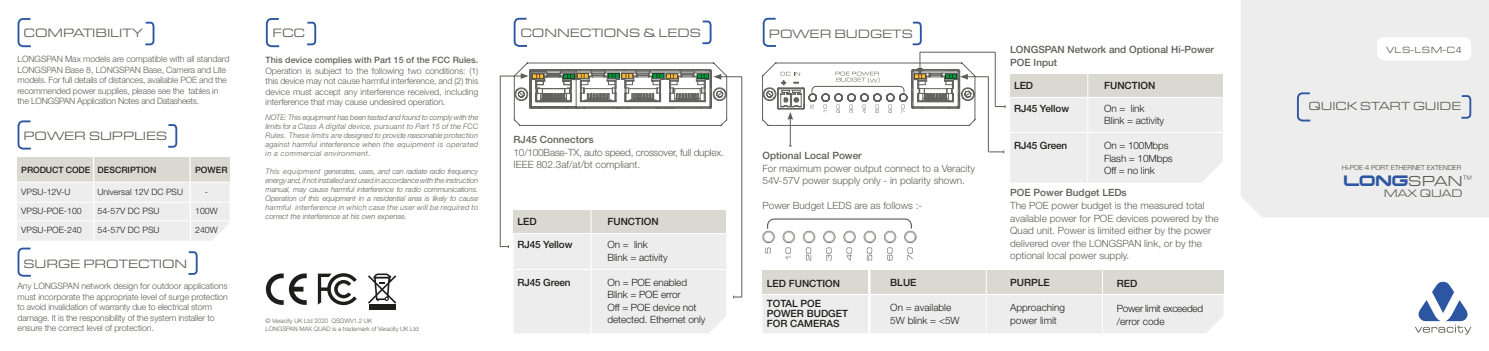
<style>
.page{position:relative;width:1489px;height:351px;background:#fff}
.page>*{position:absolute;margin:0;border:0;box-sizing:border-box;transform-origin:0 0}
.t1{font:13.75px "Camp Opti Caps";color:#2c55a2}
.t2{font:12.5px "Eurostile Ext";letter-spacing:-.01em;color:#5d5f56}
.t3{font:12.25px "Eurostile Ext";letter-spacing:-.01em;color:#5d5f56}
.t4{font:11.25px "Eurostile Ext";color:#5d5f56}
.t5{font:300 10px/12.5px "Helvetica Neue LT Std";color:#5d5f56}
.t6{font:300 10px/12.5px "Helvetica Neue LT Std";letter-spacing:-.01em;color:#1d1d1b}
.t7{font:500 10px "Helvetica Neue LT Std";color:#1d1d1b}
.t8{font:500 10px/12.5px "Helvetica Neue LT Std";color:#5d5f56}
.t9{font:300 10px/12.5px "Helvetica Neue LT Std";letter-spacing:-.02em;color:#5d5f56}
.t10{font:300 10px/12.5px "Helvetica Neue LT Std";letter-spacing:-.03em;color:#1d1d1b}
.t11{font:9.38px "Eurostile Ext";letter-spacing:.06em;color:#5d5f56}
.t12{font:300 8.75px/10.5px "Helvetica Neue LT Std";letter-spacing:-.02em;color:#5d5f56}
.t13{font:300 8.75px "Helvetica Neue LT Std";color:#1d1d1b}
.t14{font:500 8.75px "Helvetica Neue LT Std";letter-spacing:.01em;color:#5d5f56}
.t15{font:500 8.75px "Helvetica Neue LT Std";color:#1d1d1b}
.t16{font:italic 300 7.5px "Helvetica Neue LT Std";letter-spacing:-.01em;color:#5d5f56}
.t17{font:italic 300 7.5px "Helvetica Neue LT Std";letter-spacing:.02em;color:#5d5f56}
.t18{font:italic 300 7.5px "Helvetica Neue LT Std";letter-spacing:.03em;color:#5d5f56}
.t19{font:italic 300 7.5px "Helvetica Neue LT Std";letter-spacing:.04em;color:#5d5f56}
.t20{font:7.5px "Eurostile";letter-spacing:-.005em;color:#5d5f56}
.t21{font:italic 300 7.5px "Helvetica Neue LT Std";letter-spacing:.05em;color:#5d5f56}
.t22{font:300 6.25px "Helvetica Neue LT Std";letter-spacing:-.01em;color:#5d5f56}
.s1{font-family:"Eurostile"}
.s2{font-family:"Eurostile Ext";font-size:15px;color:#5d5f56}
</style>
<div class="page">
<div style="left:513px;top:210px;width:213px;height:24px;background:#dad9d1"></div>
<div style="left:762px;top:270px;width:461px;height:24px;background:#dad9d1"></div>
<div style="left:1241px;top:0;width:247px;height:217px;background:#ededed"></div>
<svg style="left:1462px;top:175px;width:8px;height:5px"></svg>
<div style="left:1376px;top:37px;width:94px;height:23px;background:#fff;border-radius:7px"></div>
<svg style="left:1415px;top:282px;width:55px;height:52px"></svg>
<svg style="left:1459px;top:94px;width:12px;height:26px"></svg>
<svg style="left:1295px;top:91px;width:16px;height:31px"></svg>
<div style="left:514px;top:234px;width:212px;height:99px;background:#ededed"></div>
<hr style="left:590px;top:210px;width:1px;height:127px;background:#fff">
<hr style="left:513px;top:233px;width:213px;height:1px;background:#fff">
<hr style="left:513px;top:269px;width:214px;height:1px;background:#fff">
<svg style="left:702px;top:20px;width:10px;height:25px"></svg>
<svg style="left:513px;top:17px;width:14px;height:30px"></svg>
<div style="left:763px;top:295px;width:460px;height:38px;background:#ededed"></div>
<hr style="left:868px;top:267px;width:2px;height:70px;background:#fff">
<svg style="left:266px;top:273px;width:41px;height:32px"></svg>
<svg style="left:318px;top:273px;width:39px;height:32px"></svg>
<hr style="left:1101px;top:270px;width:1px;height:67px;background:#fff">
<hr style="left:985px;top:269px;width:1px;height:66px;background:#fff">
<svg style="left:368px;top:273px;width:28px;height:30px"></svg>
<div style="left:369px;top:304px;width:26px;height:5px;background:#1d1d1b"></div>
<svg style="left:307px;top:21px;width:10px;height:25px"></svg>
<svg style="left:265px;top:18px;width:15px;height:30px"></svg>
<svg style="left:762px;top:218px;width:154px;height:43px"></svg>
<svg style="left:145px;top:21px;width:10px;height:25px"></svg>
<svg style="left:17px;top:18px;width:14px;height:30px"></svg>
<svg style="left:17px;top:120px;width:213px;height:157px"></svg>
<hr style="left:500px;top:76px;width:1px;height:170px;background:#5d5f56">
<svg style="left:500px;top:245px;width:9px;height:3px"></svg>
<svg style="left:500px;top:63px;width:241px;height:63px"></svg>
<hr style="left:741px;top:77px;width:1px;height:220px;background:#5d5f56">
<svg style="left:733px;top:295px;width:9px;height:3px"></svg>
<svg style="left:762px;top:17px;width:460px;height:165px"></svg>
<hr style="left:994px;top:52px;width:1px;height:55px;background:#5d5f56">
<p class="t2" style="left:24px;top:26px;width:121px">COMPATIBILITY</p>
<p class="t12" style="left:18px;top:54px;width:213px">LONGSPAN Max models are compatible with all standard LONGSPAN Base 8, LONGSPAN Base, Camera and Lite models. For full details of distances, available POE and the recommended power supplies, please see the tables in the LONGSPAN Application Notes and Datasheets.</p>
<p class="t2" style="left:24px;top:129px;width:145px">POWER SUPPLIES</p>
<p class="t15" style="left:21px;top:165px;width:137px">PRODUCT CODE DESCRIPTION</p>
<p class="t15" style="left:195px;top:165px;width:34px">POWER</p>
<p class="t13" style="left:21px;top:187px;width:51px">VPSU-12V-U</p>
<p class="t13" style="left:98px;top:187px;width:87px">Universal 12V DC PSU</p>
<p class="t13" style="left:205px;top:187px;width:5px">-</p>
<p class="t13" style="left:21px;top:206px;width:62px">VPSU-POE-100</p>
<p class="t13" style="left:98px;top:206px;width:63px">54-57V DC PSU</p>
<p class="t13" style="left:195px;top:206px;width:24px">100W</p>
<p class="t13" style="left:21px;top:224px;width:62px">VPSU-POE-240</p>
<p class="t13" style="left:98px;top:224px;width:63px">54-57V DC PSU</p>
<p class="t13" style="left:195px;top:224px;width:24px">240W</p>
<p class="t2" style="left:24px;top:257px;width:165px">SURGE PROTECTION</p>
<p class="t12" style="left:18px;top:280px;width:212px">Any LONGSPAN network design for outdoor applications must incorporate the appropriate level of surge protection to avoid invalidation of warranty due to electrical storm damage. It is the responsibility of the system installer to ensure the correct level of protection.</p>
<p class="t2" style="left:272px;top:26px;width:34px">FCC</p>
<p class="t14" style="left:265px;top:55px;width:214px">This device complies with Part 15 of the FCC Rules.</p>
<p class="t12" style="left:265px;top:65px;width:214px;text-align:justify">Operation is subject to the following two conditions: (1) this device may not cause harmful interference, and (2) this device must accept any interference received, including interference that may cause undesired operation.</p>
<p class="t16" style="left:265px;top:113px;width:214px">NOTE: This equipment has been tested and found to comply with the</p>
<p class="t18" style="left:265px;top:122px;width:214px">limits for a Class A digital device, pursuant to Part 15 of the FCC</p>
<p class="t17" style="left:265px;top:131px;width:214px">Rules. These limits are designed to provide reasonable protection</p>
<p class="t17" style="left:265px;top:140px;width:214px">against harmful interference when the equipment is operated</p>
<p class="t21" style="left:265px;top:149px;width:106px">in a commercial environment.</p>
<p class="t16" style="left:265px;top:167px;width:214px">This equipment generates, uses, and can radiate radio frequency</p>
<p class="t16" style="left:265px;top:176px;width:214px">energy and, if not installed and used in accordance with the instruction</p>
<p class="t16" style="left:265px;top:185px;width:214px">manual, may cause harmful interference to radio communications.</p>
<p class="t16" style="left:265px;top:194px;width:214px">Operation of this equipment in a residential area is likely to cause</p>
<p class="t19" style="left:265px;top:203px;width:214px">harmful interference in which case the user will be required to</p>
<p class="t16" style="left:265px;top:212px;width:143px">correct the interference at his own expense.</p>
<p class="t22" style="left:265px;top:317px;width:108px">© Veracity UK Ltd 2020 QSGWV1.2 UK</p>
<p class="t22" style="left:265px;top:324px;width:155px">LONGSPAN MAX QUAD is a trademark of Veracity UK Ltd</p>
<p class="t2" style="left:520px;top:26px;width:182px">CONNECTIONS &amp; LEDS</p>
<p class="t8" style="left:513px;top:133px;width:82px">RJ45 Connectors</p>
<p class="t9" style="left:513px;top:145px;width:212px">10/100Base-TX, auto speed, crossover, full duplex.<br>IEEE 802.3af/at/bt compliant.</p>
<p class="t7" style="left:517px;top:216px;width:21px">LED</p>
<p class="t7" style="left:607px;top:216px;width:53px">FUNCTION</p>
<p class="t7" style="left:517px;top:238px;width:56px">RJ45 Yellow</p>
<p class="t6" style="left:607px;top:238px;width:42px">On = link</p>
<p class="t6" style="left:607px;top:250px;width:62px">Blink = activity</p>
<p class="t7" style="left:517px;top:276px;width:55px">RJ45 Green</p>
<p class="t6" style="left:607px;top:275px;width:81px">On = POE enabled</p>
<p class="t6" style="left:607px;top:288px;width:75px">Blink = POE error</p>
<p class="t6" style="left:607px;top:300px;width:100px">Off = POE device not detected. Ethernet only</p>
<p class="t2" style="left:769px;top:27px;width:145px">POWER BUDGETS</p>
<p class="t8" style="left:762px;top:149px;width:101px">Optional Local Power</p>
<p class="t5" style="left:762px;top:161px;width:214px">For maximum power output connect to a Veracity<br>54V-57V power supply only - in polarity shown.</p>
<p class="t5" style="left:762px;top:199px;width:161px">Power Budget LEDS are as follows :-</p>
<p class="t7" style="left:766px;top:277px;width:75px">LED FUNCTION</p>
<p class="t7" style="left:766px;top:297px;width:56px">TOTAL POE</p>
<p class="t7" style="left:766px;top:307px;width:83px">POWER BUDGET</p>
<p class="t7" style="left:766px;top:317px;width:74px">FOR CAMERAS</p>
<p class="t7" style="left:890px;top:276px;width:28px">BLUE</p>
<p class="t6" style="left:890px;top:301px;width:63px">On = available</p>
<p class="t6" style="left:890px;top:313px;width:71px">5W blink = &lt;5W</p>
<p class="t8" style="left:1010px;top:43px;width:205px">LONGSPAN Network and Optional Hi-Power<br>POE Input</p>
<p class="t7" style="left:1014px;top:80px;width:21px">LED</p>
<p class="t7" style="left:1104px;top:80px;width:53px">FUNCTION</p>
<p class="t7" style="left:1014px;top:102px;width:56px">RJ45 Yellow</p>
<p class="t6" style="left:1104px;top:102px;width:42px">On = link</p>
<p class="t6" style="left:1104px;top:114px;width:62px">Blink = activity</p>
<p class="t7" style="left:1014px;top:140px;width:55px">RJ45 Green</p>
<p class="t6" style="left:1104px;top:139px;width:66px">On = 100Mbps</p>
<p class="t6" style="left:1104px;top:152px;width:70px">Flash = 10Mbps</p>
<p class="t6" style="left:1104px;top:164px;width:52px">Off = no link</p>
<p class="t8" style="left:1010px;top:186px;width:118px">POE Power Budget LEDs</p>
<p class="t5" style="left:1010px;top:199px;width:210px">The POE power budget is the measured total available power for POE devices powered by the Quad unit. Power is limited either by the power delivered over the LONGSPAN link, or by the optional local power supply.</p>
<p class="t7" style="left:1010px;top:276px;width:41px">PURPLE</p>
<p class="t6" style="left:1010px;top:301px;width:56px">Approaching</p>
<p class="t6" style="left:1010px;top:313px;width:48px">power limit</p>
<p class="t7" style="left:1116px;top:278px;width:22px">RED</p>
<p class="t10" style="left:1116px;top:302px;width:88px">Power limit exceeded /error code</p>
<p class="t11" style="left:1386px;top:45px;width:76px">VLS-LSM-C<span class="s1">4</span></p>
<p class="t3" style="left:1308px;top:99px;width:154px">QUICK START GUIDE</p>
<p class="t20" style="left:1341px;top:163px;width:121px">Hi-POE 4 PORT ETHERNET EXTENDER</p>
<p class="t1" style="left:1343px;top:171px;width:121px">LONG<span class="s2">SPAN</span></p>
<p class="t4" style="left:1383px;top:187px;width:81px">MAX QUAD</p>
</div>
